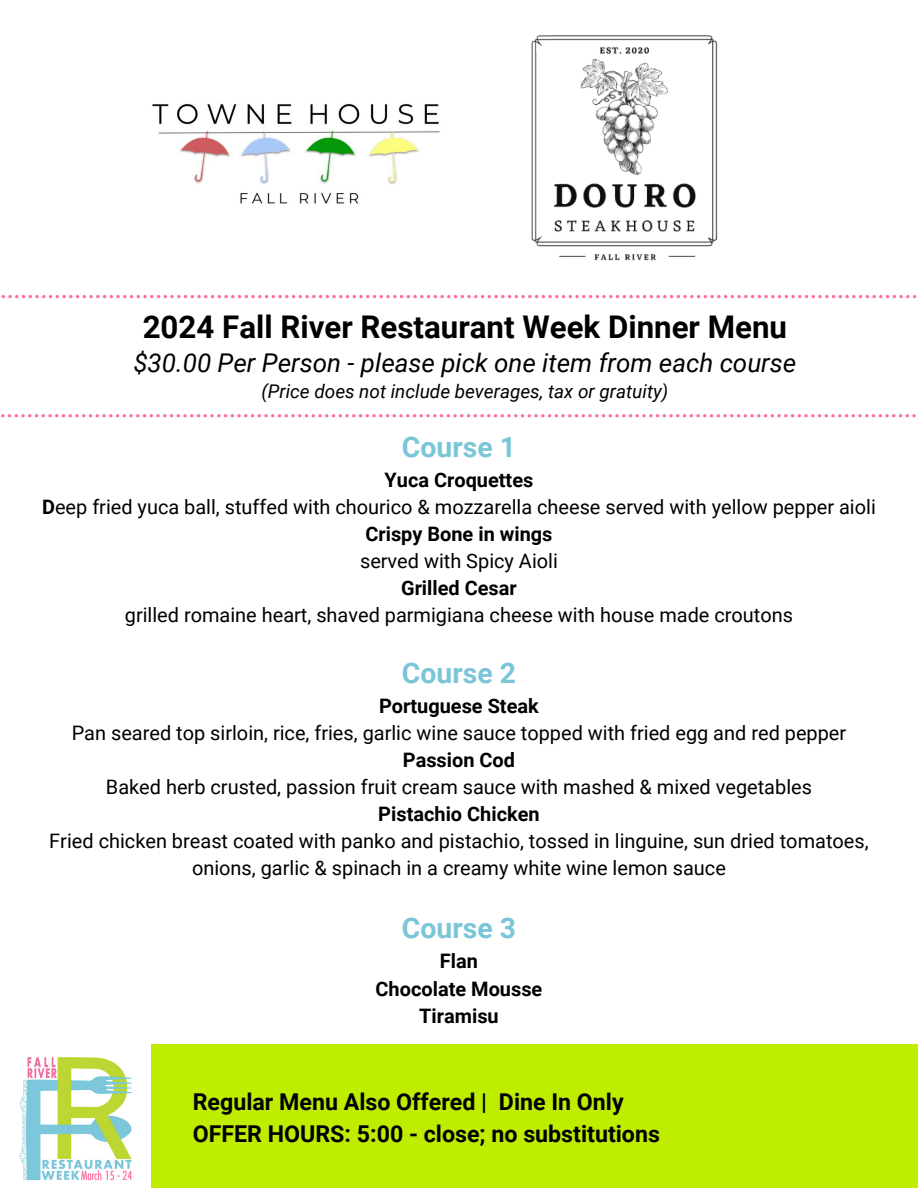
<style>
.page{position:relative;width:918px;height:1188px;background:#fff}
.page>*{position:absolute;margin:0;border:0;box-sizing:border-box;transform-origin:0 0}
.t1{font:700 31.2px "Roboto";color:#000}
.t2{font:700 28.35px "Roboto";color:#7bc5d8}
.t3{font:italic 25.8px "Roboto";color:#000}
.t4{font:700 23.25px/32.5px "Roboto";color:#000}
.t5{font:19.95px/27px "Roboto";color:#000;text-align:center}
.t6{font:700 19.95px/27px "Roboto";color:#000;text-align:center}
.t7{font:italic 18.9px "Roboto";color:#000}
.s1{font-weight:700}
</style>
<div class="page">
<svg style="left:2px;top:295px;width:915px;height:3px"></svg>
<svg style="left:1px;top:414px;width:915px;height:3px"></svg>
<div style="left:0;top:1045px;width:918px;height:143px;background:#beed00"></div>
<img style="left:152px;top:104px;width:288px;height:100px">
<img style="left:531px;top:35px;width:187px;height:226px">
<img style="left:0;top:1045px;width:151px;height:143px">
<h1 class="t1" style="left:143px;top:309px;width:646px">2024 Fall River Restaurant Week Dinner Menu</h1>
<h1 class="t3" style="left:133px;top:348px;width:664px">$30.00 Per Person - please pick one item from each course</h1>
<h1 class="t7" style="left:261px;top:380px;width:408px">(Price does not include beverages, tax or gratuity)</h1>
<p class="t2" style="left:402px;top:431px;width:116px">Course 1</p>
<p class="t6" style="left:385px;top:467px;width:150px">Yuca Croquettes</p>
<p class="t5" style="left:42px;top:494px;width:835px"><span class="s1">D</span>eep fried yuca ball, stuffed with chourico &amp; mozzarella cheese served with yellow pepper aioli</p>
<p class="t6" style="left:365px;top:521px;width:189px">Crispy Bone in wings</p>
<p class="t5" style="left:360px;top:548px;width:199px">served with Spicy Aioli</p>
<p class="t6" style="left:401px;top:575px;width:117px">Grilled Cesar</p>
<p class="t5" style="left:125px;top:602px;width:670px">grilled romaine heart, shaved parmigiana cheese with house made croutons</p>
<p class="t2" style="left:402px;top:657px;width:116px">Course 2</p>
<p class="t6" style="left:379px;top:693px;width:161px">Portuguese Steak</p>
<p class="t5" style="left:72px;top:720px;width:776px">Pan seared top sirloin, rice, fries, garlic wine sauce topped with fried egg and red pepper</p>
<p class="t6" style="left:403px;top:747px;width:114px">Passion Cod</p>
<p class="t5" style="left:106px;top:774px;width:708px">Baked herb crusted, passion fruit cream sauce with mashed &amp; mixed vegetables</p>
<p class="t6" style="left:378px;top:801px;width:163px">Pistachio Chicken</p>
<h3 class="t5" style="left:49px;top:828px;width:821px">Fried chicken breast coated with panko and pistachio, tossed in linguine, sun dried tomatoes, onions, garlic &amp; spinach in a creamy white wine lemon sauce</h3>
<p class="t2" style="left:402px;top:912px;width:116px">Course 3</p>
<p class="t6" style="left:376px;top:948px;width:168px">Flan<br>Chocolate Mousse<br>Tiramisu</p>
<p class="t4" style="left:193px;top:1086px;width:469px">Regular Menu Also Offered | Dine In Only<br>OFFER HOURS: 5:00 - close; no substitutions</p>
</div>
